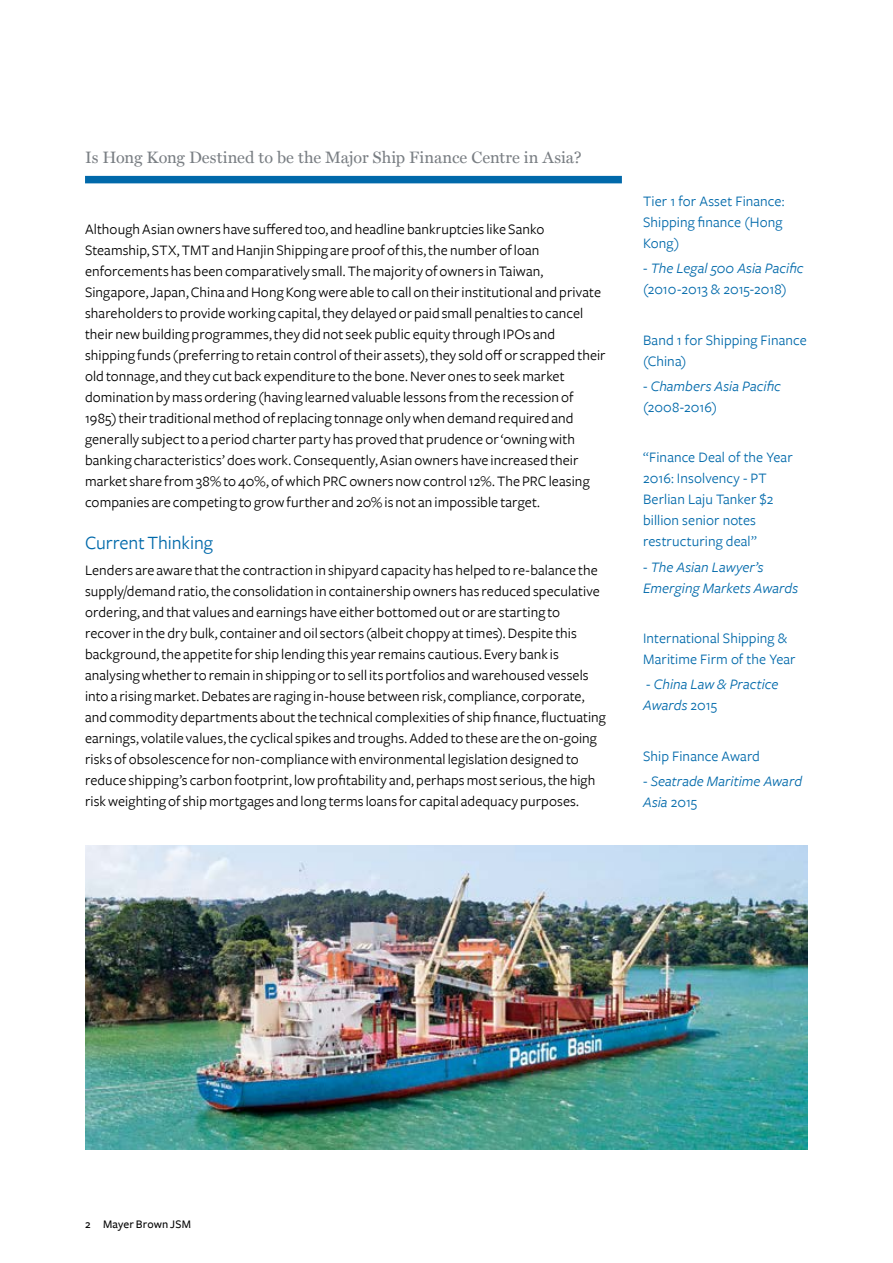
<style>
.page{position:relative;width:893px;height:1263px;background:#fff}
.page>*{position:absolute;margin:0;border:0;box-sizing:border-box;transform-origin:0 0}
.t1{font:19.5px "Freight Sans";letter-spacing:-.005em;color:#0069aa}
.t2{font:16.5px "Miller Text";color:#797e83}
.t3{font:15px/21px "Freight Sans";letter-spacing:.005em;color:#000}
.t4{font:15px/21px "Freight Sans";letter-spacing:.005em;color:#0069aa}
.t5{font:italic 15px/21px "Freight Sans";letter-spacing:.005em;color:#0069aa}
.t6{font:500 12px "Freight Sans";letter-spacing:.015em;color:#000}
.s1{font-style:italic}
.s2{font-style:normal}
</style>
<div class="page">
<div style="left:85px;top:176px;width:537px;height:7px;background:#0069aa"></div>
<img style="left:85px;top:845px;width:723px;height:304px">
<p class="t2" style="left:85px;top:148px;width:498px">Is Hong Kong Destined to be the Major Ship Finance Centre in Asia?</p>
<p class="t3" style="left:85px;top:219px;width:522px">Although Asian owners have suffered too, and headline bankruptcies like Sanko Steamship, STX, TMT and Hanjin Shipping are proof of this, the number of loan enforcements has been comparatively small. The majority of owners in Taiwan, Singapore, Japan, China and Hong Kong were able to call on their institutional and private shareholders to provide working capital, they delayed or paid small penalties to cancel their new building programmes, they did not seek public equity through IPOs and shipping funds (preferring to retain control of their assets), they sold off or scrapped their old tonnage, and they cut back expenditure to the bone. Never ones to seek market domination by mass ordering (having learned valuable lessons from the recession of 1985) their traditional method of replacing tonnage only when demand required and generally subject to a period charter party has proved that prudence or ‘owning with banking characteristics’ does work. Consequently, Asian owners have increased their market share from 38% to 40%, of which PRC owners now control 12%. The PRC leasing companies are competing to grow further and 20% is not an impossible target.</p>
<h1 class="t1" style="left:85px;top:532px;width:129px">Current Thinking</h1>
<p class="t3" style="left:85px;top:560px;width:522px">Lenders are aware that the contraction in shipyard capacity has helped to re-balance the supply/demand ratio, the consolidation in containership owners has reduced speculative ordering, and that values and earnings have either bottomed out or are starting to recover in the dry bulk, container and oil sectors (albeit choppy at times). Despite this background, the appetite for ship lending this year remains cautious. Every bank is analysing whether to remain in shipping or to sell its portfolios and warehoused vessels into a rising market. Debates are raging in-house between risk, compliance, corporate, and commodity departments about the technical complexities of ship finance, fluctuating earnings, volatile values, the cyclical spikes and troughs. Added to these are the on-going risks of obsolescence for non-compliance with environmental legislation designed to reduce shipping’s carbon footprint, low profitability and, perhaps most serious, the high risk weighting of ship mortgages and long terms loans for capital adequacy purposes.</p>
<p class="t4" style="left:643px;top:191px;width:143px">Tier 1 for Asset Finance:<br>Shipping finance (Hong<br>Kong)</p>
<p class="t4" style="left:643px;top:258px;width:162px">- <span class="s1">The Legal 500 Asia Pacific </span>(2010-2013 &amp; 2015-2018)</p>
<p class="t4" style="left:643px;top:329px;width:165px">Band 1 for Shipping Finance (China)</p>
<p class="t5" style="left:643px;top:376px;width:139px">- Chambers Asia Pacific</p>
<p class="t4" style="left:643px;top:397px;width:76px">(2008-2016)</p>
<p class="t4" style="left:643px;top:447px;width:151px">“Finance Deal of the Year<br>2016: Insolvency - PT<br>Berlian Laju Tanker $2 billion senior notes restructuring deal”</p>
<p class="t5" style="left:643px;top:556px;width:156px"><span class="s2">-</span> The Asian Lawyer’s<br>Emerging Markets Awards</p>
<p class="t4" style="left:643px;top:628px;width:154px">International Shipping &amp;<br>Maritime Firm of the Year</p>
<p class="t5" style="left:643px;top:674px;width:137px"><span class="s2">-</span> China Law &amp; Practice<br>Awards <span class="s2">2015</span></p>
<p class="t4" style="left:643px;top:746px;width:118px">Ship Finance Award</p>
<p class="t5" style="left:643px;top:771px;width:160px">- Seatrade Maritime Award<br>Asia <span class="s2">2015</span></p>
<p class="t6" style="left:85px;top:1218px;width:107px">2 Mayer Brown JSM</p>
</div>
